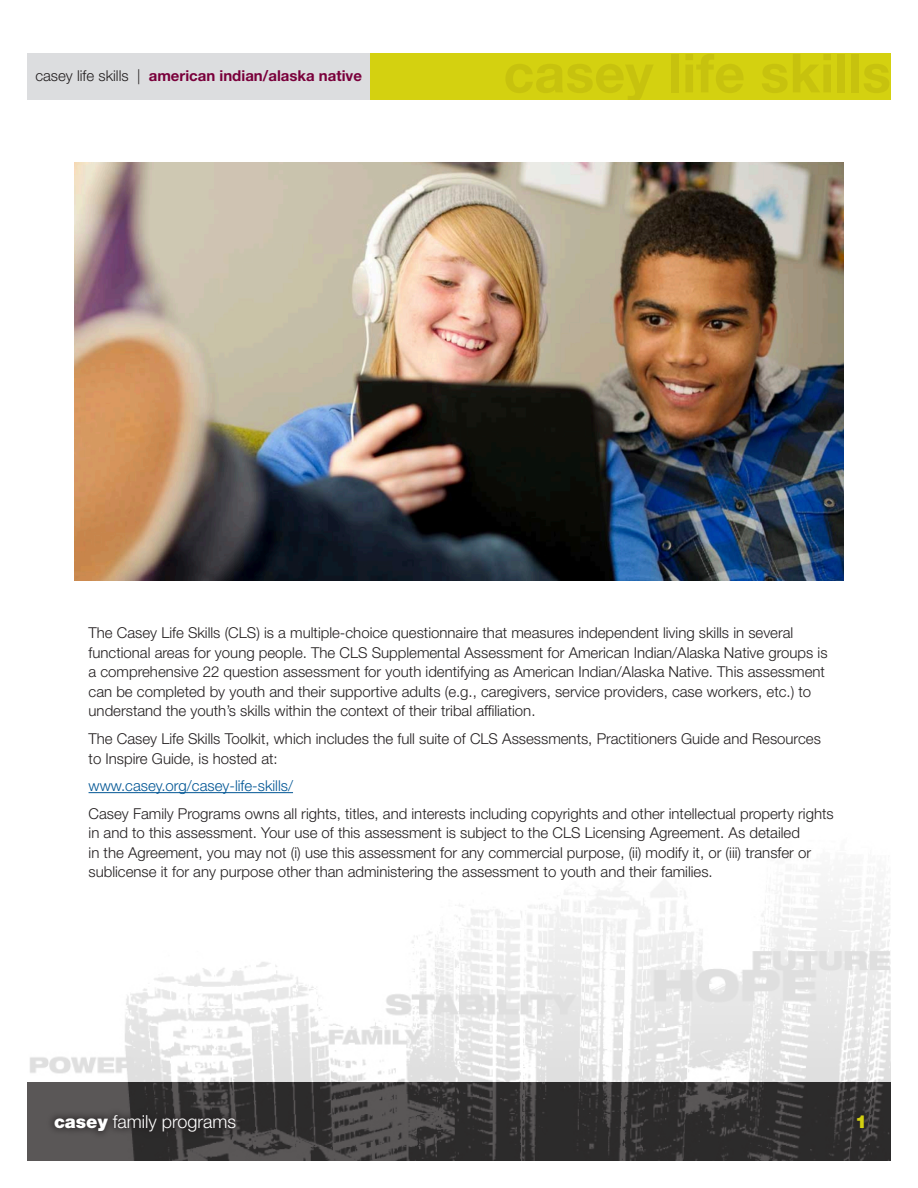
<style>
.page{position:relative;width:918px;height:1188px;background:#fff}
.page>*{position:absolute;margin:0;border:0;box-sizing:border-box;transform-origin:0 0}
.t1{font:300 18px "Helvetica Neue LT Std";color:#fff}
.t2{font:900 18px "Helvetica Neue LT Std";color:#d4d110}
.PP_Body{font:300 15px/19.5px "Helvetica Neue LT Std";color:#231f20}
.t3{font:700 15px "Helvetica Neue LT Std";color:#7a003b}
.PP_Body-2{font:300 15px "Helvetica Neue LT Std";color:#005594}
.s1{font-weight:300;color:#231f20}
.s2{font-weight:900}
</style>
<div class="page">
<img style="left:30px;top:884px;width:861px;height:198px">
<svg style="left:27px;top:1082px;width:864px;height:79px;background:#3b3939"></svg>
<div style="left:46px;top:1107px;width:197px;height:33px;background:#231f20;opacity:.75"></div>
<div style="left:849px;top:1107px;width:23px;height:29px;background:#231f20;opacity:.75"></div>
<div style="left:27px;top:53px;width:343px;height:46px;background:#dcdddf"></div>
<div style="left:370px;top:53px;width:521px;height:46px;background:#d4d110"></div>
<hr style="left:89px;top:792px;width:204px;height:1px;background:#005594">
<img style="left:74px;top:162px;width:770px;height:418px">
<p class="t3" style="left:35px;top:67px;width:328px"><span class="s1">casey life skills |</span> american indian/alaska native</p>
<p class="PP_Body" style="left:89px;top:623px;width:741px">The Casey Life Skills (CLS) is a multiple-choice questionnaire that measures independent living skills in several functional areas for young people. The CLS Supplemental Assessment for American Indian/Alaska Native groups is a comprehensive 22 question assessment for youth identifying as American Indian/Alaska Native. This assessment can be completed by youth and their supportive adults (e.g., caregivers, service providers, case workers, etc.) to understand the youth’s skills within the context of their tribal affiliation.</p>
<p class="PP_Body" style="left:89px;top:729px;width:734px">The Casey Life Skills Toolkit, which includes the full suite of CLS Assessments, Practitioners Guide and Resources to Inspire Guide, is hosted at:</p>
<p class="PP_Body-2" style="left:89px;top:777px;width:206px">www.casey.org/casey-life-skills/</p>
<p class="PP_Body" style="left:89px;top:803px;width:747px">Casey Family Programs owns all rights, titles, and interests including copyrights and other intellectual property rights in and to this assessment. Your use of this assessment is subject to the CLS Licensing Agreement. As detailed<br>in the Agreement, you may not (i) use this assessment for any commercial purpose, (ii) modify it, or (iii) transfer or sublicense it for any purpose other than administering the assessment to youth and their families.</p>
<p class="t1" style="left:54px;top:1111px;width:184px"><span class="s2">casey</span> family programs</p>
<p class="t2" style="left:855px;top:1111px;width:14px">1</p>
</div>
